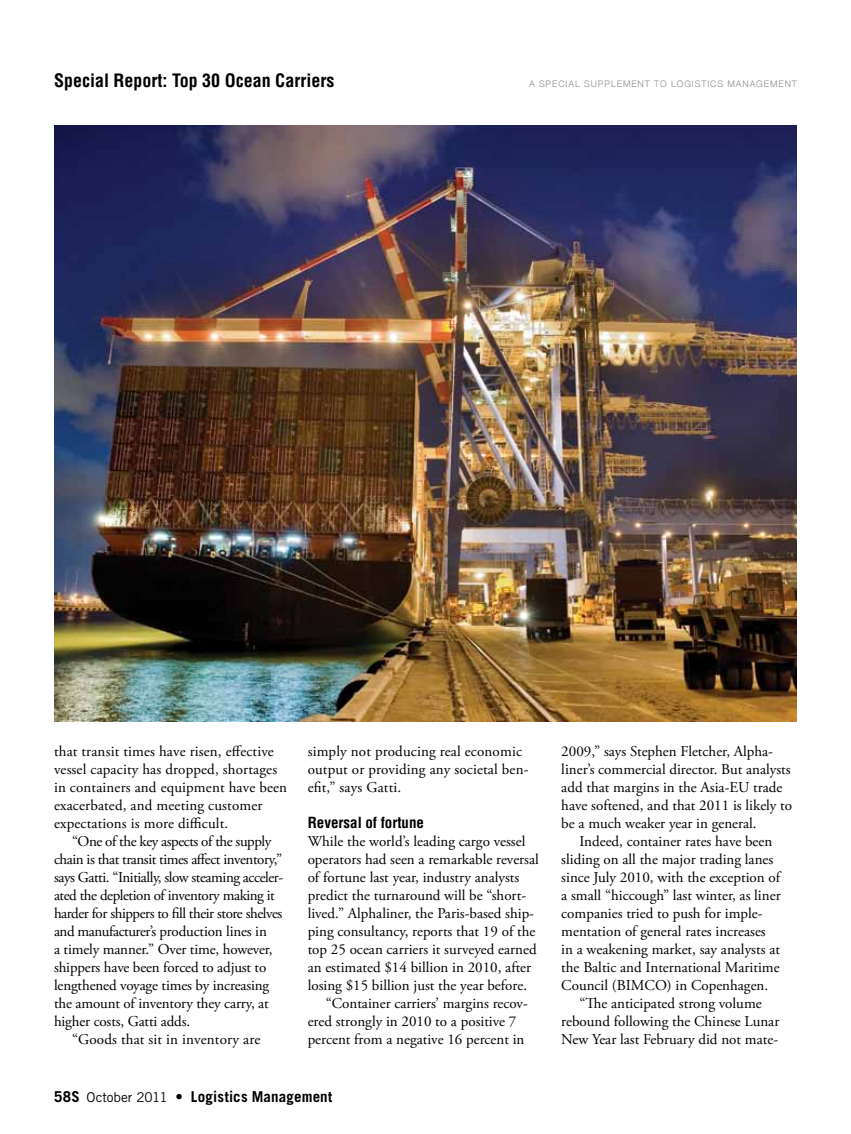
<style>
.page{position:relative;width:851px;height:1134px;background:#fff}
.page>*{position:absolute;margin:0;border:0;box-sizing:border-box;transform-origin:0 0}
.t1{font:700 condensed 18px "Helvetica";color:#000}
.t2{font:15px/18px "Adobe Garamond Pro";color:#000}
.t3{font:15px "Adobe Garamond Pro";letter-spacing:-.03em;color:#000}
.t4{font:700 15px "Trade Gothic";letter-spacing:.015em;color:#000}
.t5{font:700 condensed 15px "Helvetica";color:#000}
.t6{font:300 9px "Helvetica Neue";letter-spacing:.1em;color:#8a8c8e}
.s1{font-weight:400;font-size:13.5px}
</style>
<div class="page">
<img style="left:54px;top:126px;width:742px;height:595px">
<p class="t1" style="left:54px;top:70px;width:282px">Special Report: Top 30 Ocean Carriers</p>
<p class="t6" style="left:529px;top:79px;width:269px">A SPECIAL SUPPLEMENT TO LOGISTICS MANAGEMENT</p>
<p class="t2" style="left:54px;top:743px;width:234px">that transit times have risen, effective vessel capacity has dropped, shortages in containers and equipment have been exacerbated, and meeting customer expectations is more difficult.</p>
<p class="t3" style="left:72px;top:832px;width:201px">“One of the key aspects of the supply</p>
<p class="t3" style="left:54px;top:850px;width:230px">chain is that transit times affect inventory,”</p>
<p class="t3" style="left:54px;top:868px;width:231px">says Gatti. “Initially, slow steaming acceler-</p>
<p class="t3" style="left:54px;top:886px;width:222px">ated the depletion of inventory making it</p>
<p class="t3" style="left:54px;top:904px;width:230px">harder for shippers to fill their store shelves</p>
<p class="t2" style="left:54px;top:923px;width:214px">and manufacturer’s production lines in</p>
<p class="t2" style="left:54px;top:941px;width:220px">a timely manner.” Over time, however,</p>
<p class="t2" style="left:54px;top:959px;width:214px">shippers have been forced to adjust to</p>
<p class="t2" style="left:54px;top:977px;width:217px">lengthened voyage times by increasing</p>
<p class="t2" style="left:54px;top:995px;width:216px">the amount of inventory they carry, at</p>
<p class="t2" style="left:54px;top:1013px;width:138px">higher costs, Gatti adds.</p>
<p class="t2" style="left:72px;top:1031px;width:190px">“Goods that sit in inventory are</p>
<p class="t2" style="left:307px;top:743px;width:222px">simply not producing real economic output or providing any societal ben&shy;efit,” says Gatti.</p>
<p class="t5" style="left:307px;top:813px;width:118px">Reversal of fortune</p>
<p class="t2" style="left:307px;top:833px;width:219px">While the world’s leading cargo vessel</p>
<p class="t2" style="left:307px;top:851px;width:233px">operators had seen a remarkable reversal</p>
<p class="t2" style="left:307px;top:869px;width:213px">of fortune last year, industry analysts</p>
<p class="t2" style="left:307px;top:887px;width:220px">predict the turnaround will be “short-</p>
<p class="t2" style="left:307px;top:905px;width:228px">lived.” Alphaliner, the Paris-based ship-</p>
<p class="t2" style="left:307px;top:923px;width:229px">ping consultancy, reports that 19 of the</p>
<p class="t2" style="left:307px;top:941px;width:230px">top 25 ocean carriers it surveyed earned</p>
<p class="t2" style="left:307px;top:959px;width:225px">an estimated $14 billion in 2010, after</p>
<p class="t2" style="left:307px;top:977px;width:221px">losing $15 billion just the year before.</p>
<p class="t2" style="left:325px;top:995px;width:204px">“Container carriers’ margins recov-</p>
<p class="t2" style="left:307px;top:1013px;width:210px">ered strongly in 2010 to a positive 7</p>
<p class="t2" style="left:307px;top:1031px;width:218px">percent from a negative 16 percent in</p>
<p class="t4" style="left:54px;top:1088px;width:280px">58S <span class="s1">October 2011</span> • Logistics Management</p>
<p class="t2" style="left:561px;top:743px;width:232px">2009,” says Stephen Fletcher, Alpha&shy;liner’s commercial director. But analysts add that margins in the Asia-EU trade have softened, and that 2011 is likely to be a much weaker year in general.</p>
<p class="t2" style="left:579px;top:833px;width:194px">Indeed, container rates have been</p>
<p class="t2" style="left:561px;top:851px;width:213px">sliding on all the major trading lanes</p>
<p class="t2" style="left:561px;top:869px;width:220px">since July 2010, with the exception of</p>
<p class="t2" style="left:561px;top:887px;width:221px">a small “hiccough” last winter, as liner</p>
<p class="t2" style="left:561px;top:905px;width:203px">companies tried to push for imple-</p>
<p class="t2" style="left:561px;top:923px;width:206px">mentation of general rates increases</p>
<p class="t2" style="left:561px;top:941px;width:220px">in a weakening market, say analysts at</p>
<p class="t2" style="left:561px;top:959px;width:220px">the Baltic and International Maritime</p>
<p class="t2" style="left:561px;top:977px;width:208px">Council (BIMCO) in Copenhagen.</p>
<p class="t2" style="left:579px;top:995px;width:184px">“The anticipated strong volume</p>
<p class="t2" style="left:561px;top:1013px;width:219px">rebound following the Chinese Lunar</p>
<p class="t2" style="left:561px;top:1031px;width:218px">New Year last February did not mate-</p>
</div>
